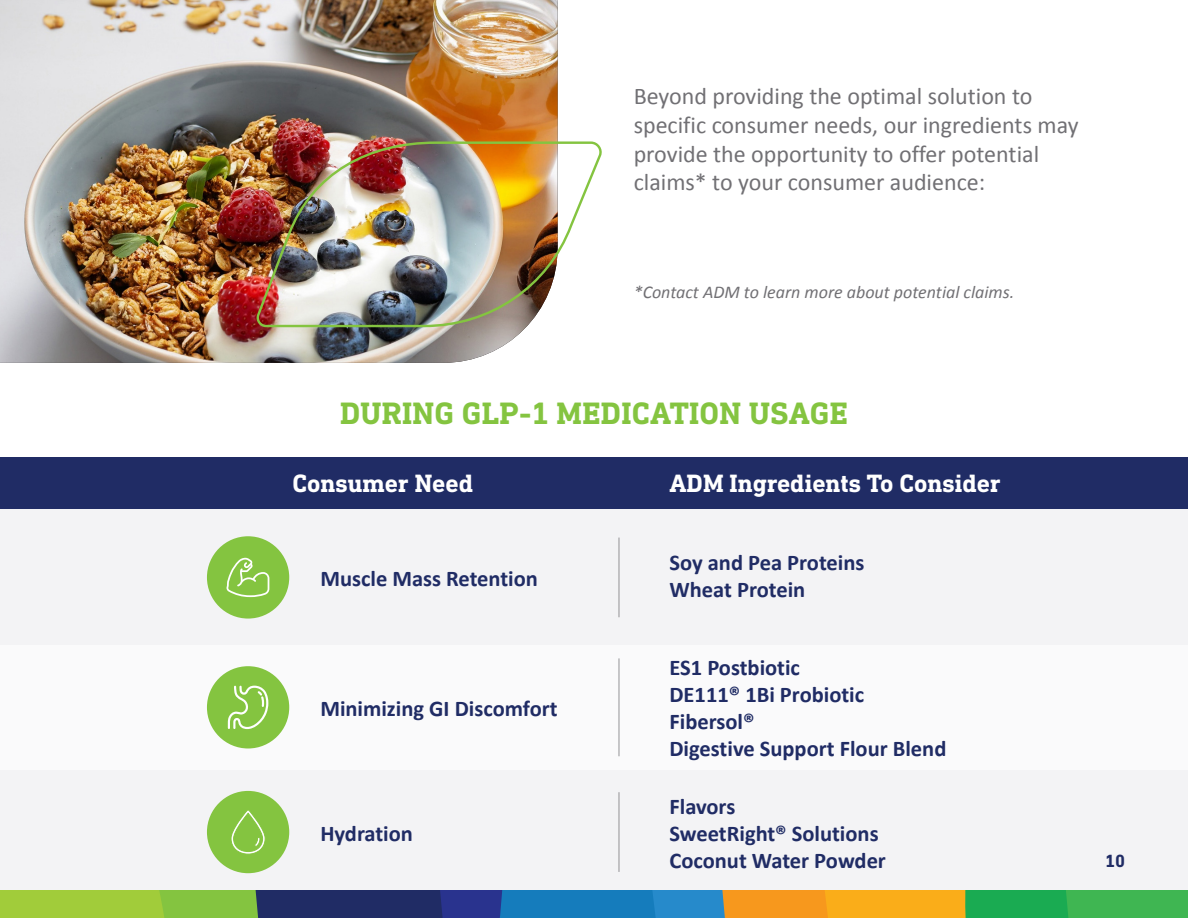
<style>
.page{position:relative;width:1188px;height:918px;background:#fff}
.page>*{position:absolute;margin:0;border:0;box-sizing:border-box;transform-origin:0 0}
.Body{font:700 31.5px "DIN Next Slab Pro";letter-spacing:.01em;color:#84c440}
.Body-2{font:700 25.5px "DIN Next Slab Pro";color:#fff}
.Body-3{font:24px/28.8px "Calibri";color:#717074}
.Body-4{font:700 22.5px "Calibri";color:#202c65}
.Body-5{font:italic 18px "Calibri";color:#717074}
.Body-6{font:700 18px "DIN Next Slab Pro";color:#202c65}
</style>
<div class="page">
<div style="left:0;top:459px;width:1188px;height:459px;background:#f3f3f5"></div>
<div style="left:207px;top:536px;width:82px;height:83px;background:#84c440;border-radius:50%"></div>
<svg style="left:226px;top:558px;width:43px;height:39px"></svg>
<div style="left:207px;top:791px;width:82px;height:82px;background:#84c440;border-radius:50%"></div>
<svg style="left:231px;top:810px;width:34px;height:44px"></svg>
<div style="left:0;top:645px;width:1188px;height:125px;background:#fff"></div>
<div style="left:0;top:457px;width:1188px;height:51px;background:#202c65"></div>
<div style="left:207px;top:666px;width:82px;height:82px;background:#84c440;border-radius:50%"></div>
<svg style="left:227px;top:685px;width:42px;height:45px"></svg>
<hr style="left:618px;top:538px;width:2px;height:79px;background:#717074">
<hr style="left:618px;top:658px;width:2px;height:98px;background:#717074">
<hr style="left:618px;top:792px;width:2px;height:80px;background:#717074">
<svg style="left:0;top:891px;width:1188px;height:27px;background:#688f5c"></svg>
<img style="left:0;top:0;width:558px;height:363px">
<img style="left:253px;top:140px;width:349px;height:188px">
<p class="Body-3" style="left:634px;top:81px;width:446px">Beyond providing the optimal solution to specific consumer needs, our ingredients may provide the opportunity to offer potential claims* to your consumer audience:</p>
<p class="Body-5" style="left:634px;top:280px;width:382px">*Contact ADM to learn more about potential claims.</p>
<p class="Body" style="left:340px;top:395px;width:509px">DURING GLP-1 MEDICATION USAGE</p>
<p class="Body-2" style="left:293px;top:469px;width:182px">Consumer Need</p>
<p class="Body-2" style="left:669px;top:469px;width:333px">ADM Ingredients To Consider</p>
<p class="Body-4" style="left:320px;top:562px;width:219px">Muscle Mass Retention</p>
<p class="Body-4" style="left:320px;top:692px;width:239px">Minimizing GI Discomfort</p>
<p class="Body-4" style="left:320px;top:817px;width:94px">Hydration</p>
<p class="Body-4" style="left:669px;top:547px;width:197px">Soy and Pea Proteins</p>
<p class="Body-4" style="left:669px;top:574px;width:137px">Wheat Protein</p>
<p class="Body-4" style="left:669px;top:652px;width:132px">ES1 Postbiotic</p>
<p class="Body-4" style="left:669px;top:679px;width:196px">DE111® 1Bi Probiotic</p>
<p class="Body-4" style="left:669px;top:706px;width:87px">Fibersol®</p>
<p class="Body-4" style="left:669px;top:733px;width:278px">Digestive Support Flour Blend</p>
<p class="Body-4" style="left:669px;top:790px;width:67px">Flavors</p>
<p class="Body-4" style="left:669px;top:817px;width:211px">SweetRight® Solutions</p>
<p class="Body-4" style="left:669px;top:844px;width:218px">Coconut Water Powder</p>
<p class="Body-6" style="left:1105px;top:850px;width:22px">10</p>
</div>
